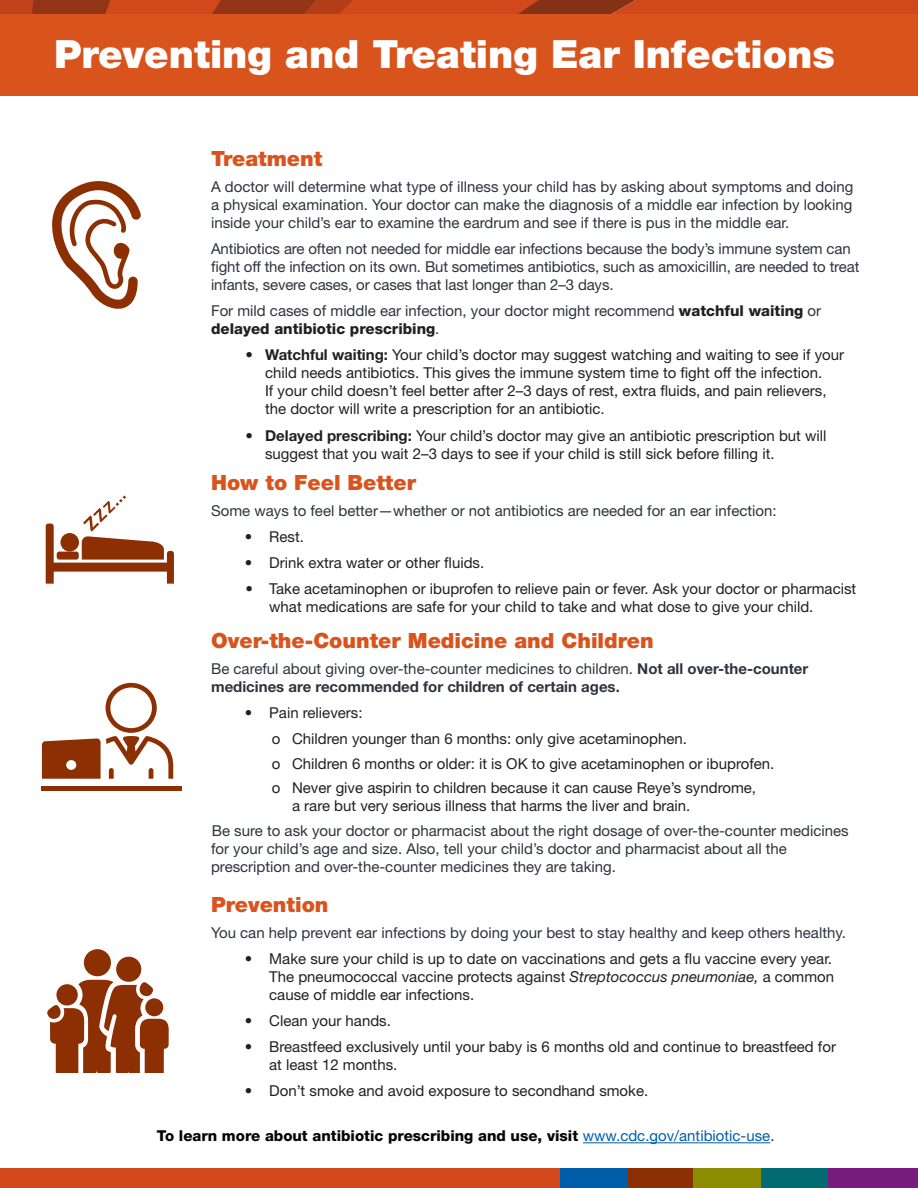
<style>
.page{position:relative;width:918px;height:1188px;background:#fff}
.page>*{position:absolute;margin:0;border:0;box-sizing:border-box;transform-origin:0 0}
.H1-_title{font:900 39px "Helvetica Neue LT Std";color:#fff}
.t1{font:900 21px "Helvetica Neue LT Std";color:#d9531c}
.t2{font:15px/18px "Helvetica Neue LT Std";color:#231f20}
.B1{font:15px/18px "Helvetica Neue LT Std";color:#2c343e}
.P1{font:15px/18px "Helvetica Neue LT Std";color:#2c343e}
.B1-2{font:700 15px/18px "Helvetica Neue LT Std";color:#2c343e}
.b{font:800 15px "Helvetica Neue LT Std";color:#040503}
.s1{font-weight:800;color:#231f20}
.s2{font-weight:700}
.s3{font-weight:400}
.s4{font-style:italic}
.s5{font-weight:400;color:#015dab}
.s6{font-weight:400;color:#231f20}
</style>
<div class="page">
<svg style="left:0;top:0;width:918px;height:15px;background:#bd4219"></svg>
<div style="left:0;top:1168px;width:895px;height:20px;background:#d1481a"></div>
<div style="left:627px;top:1168px;width:67px;height:20px;background:#8c3003"></div>
<div style="left:693px;top:1168px;width:68px;height:20px;background:#8c8c00"></div>
<div style="left:761px;top:1168px;width:68px;height:20px;background:#006b70"></div>
<div style="left:829px;top:1168px;width:89px;height:20px;background:#781c7d"></div>
<div style="left:560px;top:1168px;width:68px;height:20px;background:#005daa"></div>
<div style="left:0;top:15px;width:918px;height:81px;background:#d9531c"></div>
<svg style="left:52px;top:181px;width:89px;height:128px"></svg>
<svg style="left:46px;top:495px;width:128px;height:89px"></svg>
<svg style="left:42px;top:683px;width:131px;height:96px"></svg>
<div style="left:41px;top:786px;width:141px;height:5px;background:#8c3003"></div>
<div style="left:84px;top:949px;width:27px;height:27px;background:#8c3003;border-radius:50%"></div>
<svg style="left:47px;top:980px;width:122px;height:92px"></svg>
<div style="left:145px;top:998px;width:18px;height:18px;background:#8c3003;border-radius:50%"></div>
<div style="left:116px;top:957px;width:25px;height:25px;background:#8c3003;border-radius:50%"></div>
<hr style="left:583px;top:1142px;width:187px;height:1px;background:#015dab">
<h1 class="H1-_title" style="left:54px;top:31px;width:782px">Preventing and Treating Ear Infections</h1>
<h2 class="t1" style="left:211px;top:146px;width:113px">Treatment</h2>
<p class="B1" style="left:211px;top:178px;width:644px;text-align:justify">A doctor will determine what type of illness your child has by asking about symptoms and doing a physical examination. Your doctor can make the diagnosis of a middle ear infection by looking inside your child’s ear to examine the eardrum and see if there is pus in the middle ear.</p>
<p class="B1" style="left:211px;top:240px;width:650px">Antibiotics are often not needed for middle ear infections because the body’s immune system can fight off the infection on its own. But sometimes antibiotics, such as amoxicillin, are needed to treat infants, severe cases, or cases that last longer than 2–3 days.</p>
<p class="B1" style="left:211px;top:302px;width:612px">For mild cases of middle ear infection, your doctor might recommend <span class="s1">watchful waiting</span> or <span class="s1">delayed antibiotic prescribing</span>.</p>
<p class="t2" style="left:265px;top:346px;width:581px;text-indent:-20px"><span class="s2">• Watchful waiting:</span> Your child’s doctor may suggest watching and waiting to see if your child needs antibiotics. This gives the immune system time to fight off the infection.<br>If your child doesn’t feel better after 2–3 days of rest, extra fluids, and pain relievers, the doctor will write a prescription for an antibiotic.</p>
<p class="t2" style="left:265px;top:426px;width:563px;text-indent:-20px"><span class="s2">• Delayed prescribing:</span> Your child’s doctor may give an antibiotic prescription but will suggest that you wait 2–3 days to see if your child is still sick before filling it.</p>
<h2 class="t1" style="left:211px;top:470px;width:207px">How to Feel Better</h2>
<h2 class="B1" style="left:211px;top:502px;width:567px">Some ways to feel better—whether or not antibiotics are needed for an ear infection:</h2>
<p class="t2" style="left:245px;top:528px;width:61px">• Rest.</p>
<p class="t2" style="left:245px;top:554px;width:241px">• Drink extra water or other fluids.</p>
<p class="t2" style="left:269px;top:580px;width:589px;text-indent:-24px">• Take acetaminophen or ibuprofen to relieve pain or fever. Ask your doctor or pharmacist what medications are safe for your child to take and what dose to give your child.</p>
<h2 class="t1" style="left:211px;top:628px;width:444px">Over-the-Counter Medicine and Children</h2>
<p class="B1-2" style="left:211px;top:659px;width:599px"><span class="s3">Be careful about giving over-the-counter medicines to children.</span> Not all over-the-counter medicines are recommended for children of certain ages.</p>
<p class="t2" style="left:245px;top:703px;width:119px">• Pain relievers:</p>
<p class="t2" style="left:272px;top:729px;width:417px">o Children younger than 6 months: only give acetaminophen.</p>
<p class="t2" style="left:272px;top:754px;width:504px">o Children 6 months or older: it is OK to give acetaminophen or ibuprofen.</p>
<p class="t2" style="left:292px;top:779px;width:465px;text-indent:-20px">o Never give aspirin to children because it can cause Reye’s syndrome, a rare but very serious illness that harms the liver and brain.</p>
<p class="P1" style="left:211px;top:822px;width:639px">Be sure to ask your doctor or pharmacist about the right dosage of over-the-counter medicines for your child’s age and size. Also, tell your child’s doctor and pharmacist about all the prescription and over-the-counter medicines they are taking.</p>
<h2 class="t1" style="left:211px;top:892px;width:119px">Prevention</h2>
<p class="B1" style="left:211px;top:923px;width:636px">You can help prevent ear infections by doing your best to stay healthy and keep others healthy.</p>
<p class="t2" style="left:269px;top:949px;width:566px;text-indent:-24px">• Make sure your child is up to date on vaccinations and gets a flu vaccine every year.<br>The pneumococcal vaccine protects against <span class="s4">Streptococcus pneumoniae,</span> a common cause of middle ear infections.</p>
<p class="t2" style="left:245px;top:1011px;width:148px">• Clean your hands.</p>
<p class="t2" style="left:269px;top:1037px;width:568px;text-indent:-24px">• Breastfeed exclusively until your baby is 6 months old and continue to breastfeed for at least 12 months.</p>
<p class="t2" style="left:245px;top:1081px;width:405px">• Don’t smoke and avoid exposure to secondhand smoke.</p>
<p class="b" style="left:157px;top:1127px;width:619px">To learn more about antibiotic prescribing and use, visit <span class="s5">www.cdc.gov/antibiotic-use</span><span class="s6">.</span></p>
</div>
